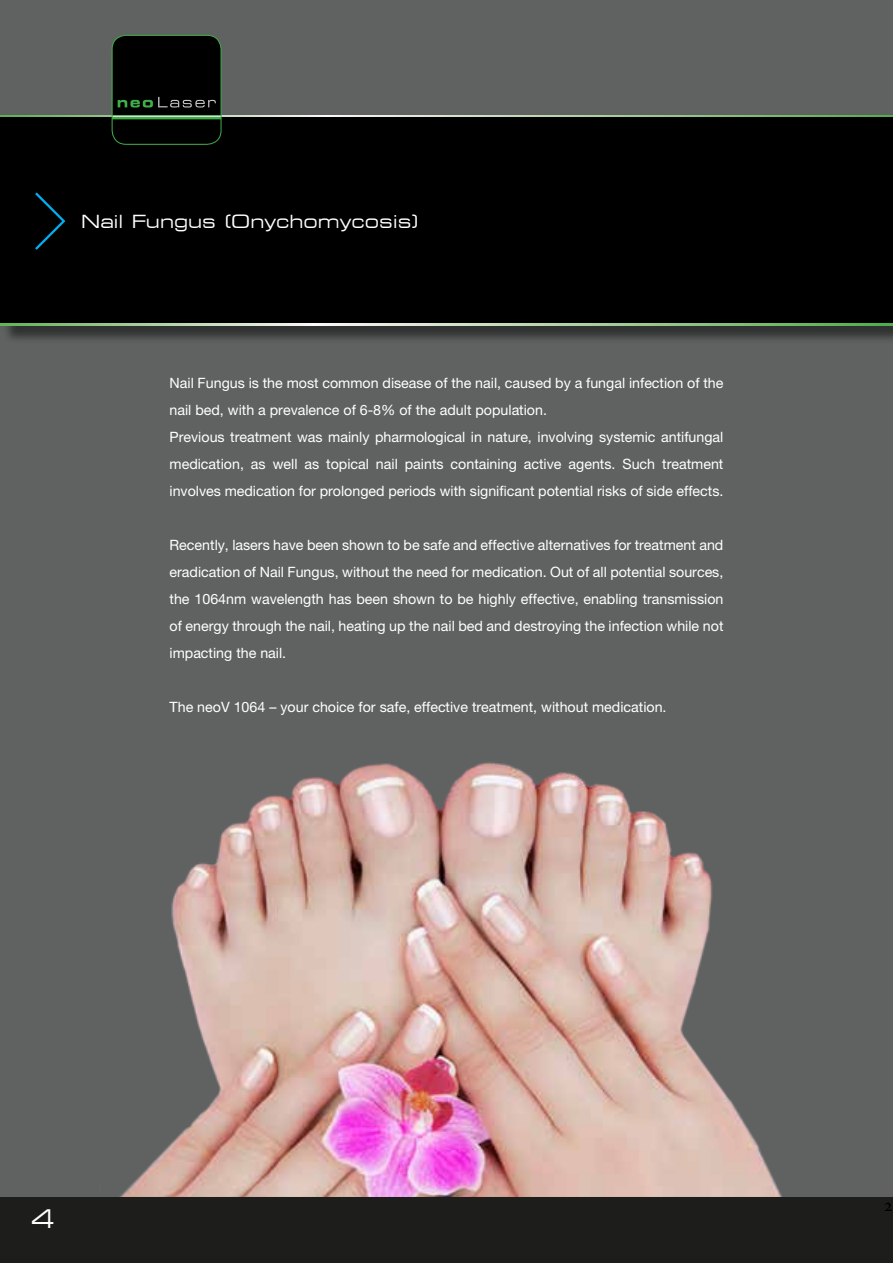
<style>
.page{position:relative;width:893px;height:1263px;background:#606262}
.page>*{position:absolute;margin:0;border:0;box-sizing:border-box;transform-origin:0 0}
.t1{font:expanded 25.5px "Square 721 BT";color:#fff}
.t2{font:expanded 18px "Square 721 BT";color:#fff}
.t3{font:18px "Adobe Hebrew";color:#000}
.t4{font:14.25px/27px "Helvetica Neue LT Pro";color:#fff}
</style>
<div class="page">
<svg style="left:0;top:116px;width:893px;height:1px"></svg>
<div style="left:2px;top:120px;width:891px;height:224px;background:#000;opacity:.5"></div>
<div style="left:0;top:117px;width:893px;height:208px;background:#000"></div>
<svg style="left:112px;top:35px;width:109px;height:109px"></svg>
<svg style="left:35px;top:192px;width:31px;height:58px"></svg>
<svg style="left:0;top:324px;width:893px;height:1px"></svg>
<img style="left:120px;top:762px;width:662px;height:435px">
<div style="left:0;top:1197px;width:893px;height:66px;background:#1d1e1c"></div>
<p class="t2" style="left:81px;top:211px;width:44px">Nail</p>
<p class="t2" style="left:132px;top:211px;width:86px">Fungus</p>
<p class="t2" style="left:225px;top:211px;width:195px">(Onychomycosis(</p>
<p class="t4" style="left:170px;top:369px;width:555px">Nail Fungus is the most common disease of the nail, caused by a fungal infection of the</p>
<p class="t4" style="left:170px;top:396px;width:379px">nail bed, with a prevalence of 6-8% of the adult population.</p>
<p class="t4" style="left:170px;top:423px;width:555px">Previous treatment was mainly pharmological in nature, involving systemic antifungal</p>
<p class="t4" style="left:662px;top:450px;width:63px">treatment</p>
<p class="t4" style="left:622px;top:450px;width:34px">Such</p>
<p class="t4" style="left:170px;top:450px;width:555px">medication,<br>involves medication for prolonged periods with significant potential risks of side effects.</p>
<p class="t4" style="left:273px;top:450px;width:26px">well</p>
<p class="t4" style="left:326px;top:450px;width:44px">topical</p>
<p class="t4" style="left:376px;top:450px;width:23px">nail</p>
<p class="t4" style="left:405px;top:450px;width:40px">paints</p>
<p class="t4" style="left:451px;top:450px;width:68px">containing</p>
<p class="t4" style="left:524px;top:450px;width:39px">active</p>
<p class="t4" style="left:568px;top:450px;width:48px">agents.</p>
<p class="t4" style="left:251px;top:450px;width:16px">as</p>
<p class="t4" style="left:304px;top:450px;width:16px">as</p>
<p class="t4" style="left:170px;top:531px;width:555px;text-align:justify">Recently, lasers have been shown to be safe and effective alternatives for treatment and eradication of Nail Fungus, without the need for medication. Out of all potential sources, the 1064nm wavelength has been shown to be highly effective, enabling transmission of energy through the nail, heating up the nail bed and destroying the infection while not impacting the nail.</p>
<p class="t4" style="left:170px;top:693px;width:498px">The neoV 1064 – your choice for safe, effective treatment, without medication.</p>
<h1 class="t1" style="left:31px;top:1203px;width:26px">4</h1>
<p class="t3" style="left:884px;top:1194px;width:11px">2</p>
</div>
